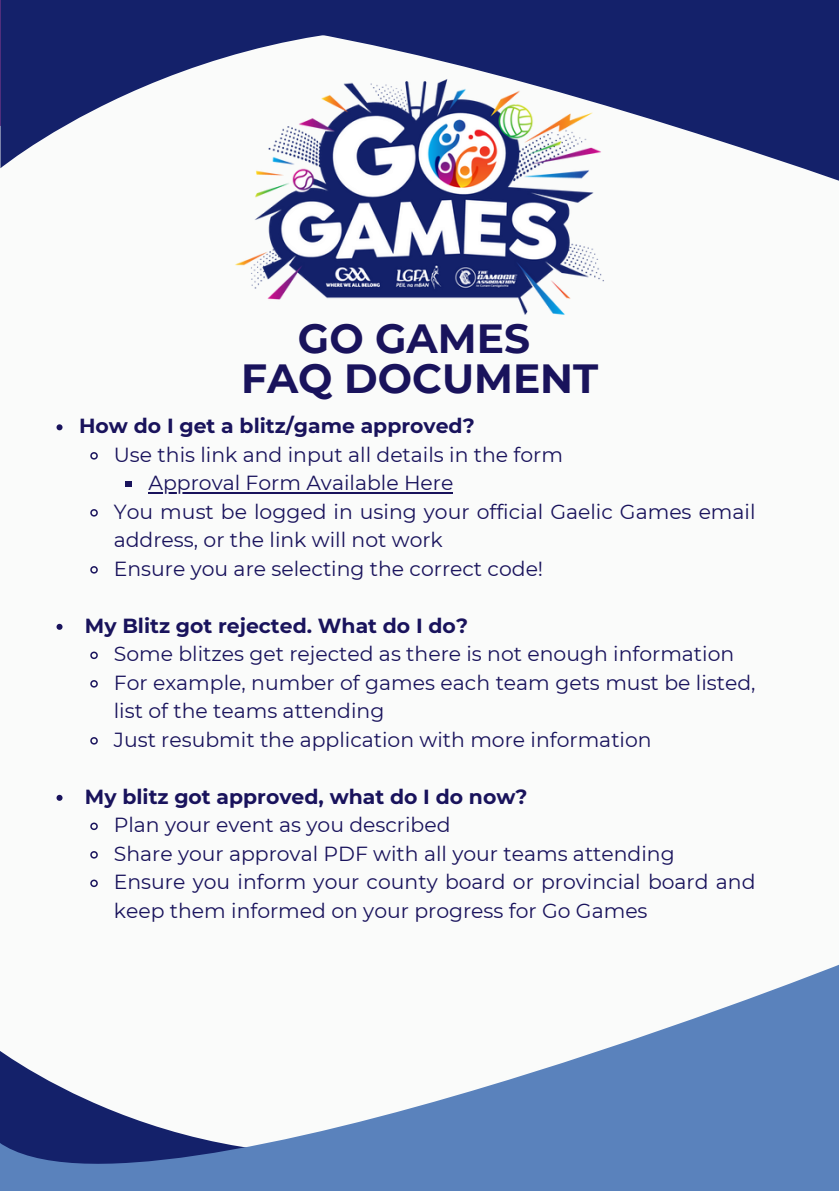
<style>
.page{position:relative;width:839px;height:1191px;background:#fff}
.page>*{position:absolute;margin:0;border:0;box-sizing:border-box;transform-origin:0 0}
.t1{font:700 40.6px/40.4px "Montserrat";color:#19135c;text-align:center}
.t2{font:20.4px/28.4px "Montserrat";color:#19135c}
.t3{font:700 20.4px "Montserrat";color:#19135c}
</style>
<div class="page">
<div style="left:0;top:0;width:838px;height:1191px;background:#fafbfa"></div>
<svg style="left:2px;top:0;width:836px;height:181px;fill:#14216a"></svg>
<img style="left:190px;top:36px;width:458px;height:279px">
<svg style="left:56px;top:424px;width:6px;height:6px"></svg>
<svg style="left:90px;top:452px;width:8px;height:8px"></svg>
<svg style="left:125px;top:481px;width:6px;height:6px"></svg>
<hr style="left:148px;top:492px;width:305px;height:1px;background:#19135c">
<svg style="left:90px;top:509px;width:8px;height:8px"></svg>
<svg style="left:90px;top:566px;width:8px;height:8px"></svg>
<svg style="left:56px;top:624px;width:6px;height:6px"></svg>
<svg style="left:90px;top:651px;width:8px;height:9px"></svg>
<svg style="left:90px;top:680px;width:8px;height:8px"></svg>
<svg style="left:90px;top:737px;width:8px;height:8px"></svg>
<svg style="left:56px;top:795px;width:6px;height:6px"></svg>
<svg style="left:90px;top:822px;width:8px;height:9px"></svg>
<svg style="left:90px;top:851px;width:8px;height:8px"></svg>
<svg style="left:90px;top:879px;width:8px;height:9px"></svg>
<svg style="left:0;top:965px;width:838px;height:226px"></svg>
<p class="t1" style="left:241px;top:318px;width:359px">GO GAMES<br>FAQ DOCUMENT</p>
<p class="t3" style="left:79px;top:414px;width:397px">How do I get a blitz/game approved?</p>
<p class="t2" style="left:114px;top:440px;width:450px">Use this link and input all details in the form</p>
<p class="t2" style="left:148px;top:469px;width:306px">Approval Form Available Here</p>
<h1 class="t2" style="left:114px;top:497px;width:643px">You must be logged in using your official Gaelic Games email address, or the link will not work</h1>
<p class="t2" style="left:114px;top:554px;width:431px">Ensure you are selecting the correct code!</p>
<p class="t3" style="left:85px;top:613px;width:384px">My Blitz got rejected. What do I do?</p>
<p class="t2" style="left:114px;top:640px;width:622px">Some blitzes get rejected as there is not enough information</p>
<p class="t2" style="left:114px;top:668px;width:643px">For example, number of games each team gets must be listed, list of the teams attending</p>
<p class="t2" style="left:114px;top:725px;width:539px">Just resubmit the application with more information</p>
<p class="t3" style="left:85px;top:784px;width:444px">My blitz got approved, what do I do now?</p>
<p class="t2" style="left:114px;top:811px;width:338px">Plan your event as you described</p>
<p class="t2" style="left:114px;top:839px;width:562px">Share your approval PDF with all your teams attending</p>
<p class="t2" style="left:114px;top:868px;width:643px">Ensure you inform your county board or provincial board and keep them informed on your progress for Go Games</p>
</div>
